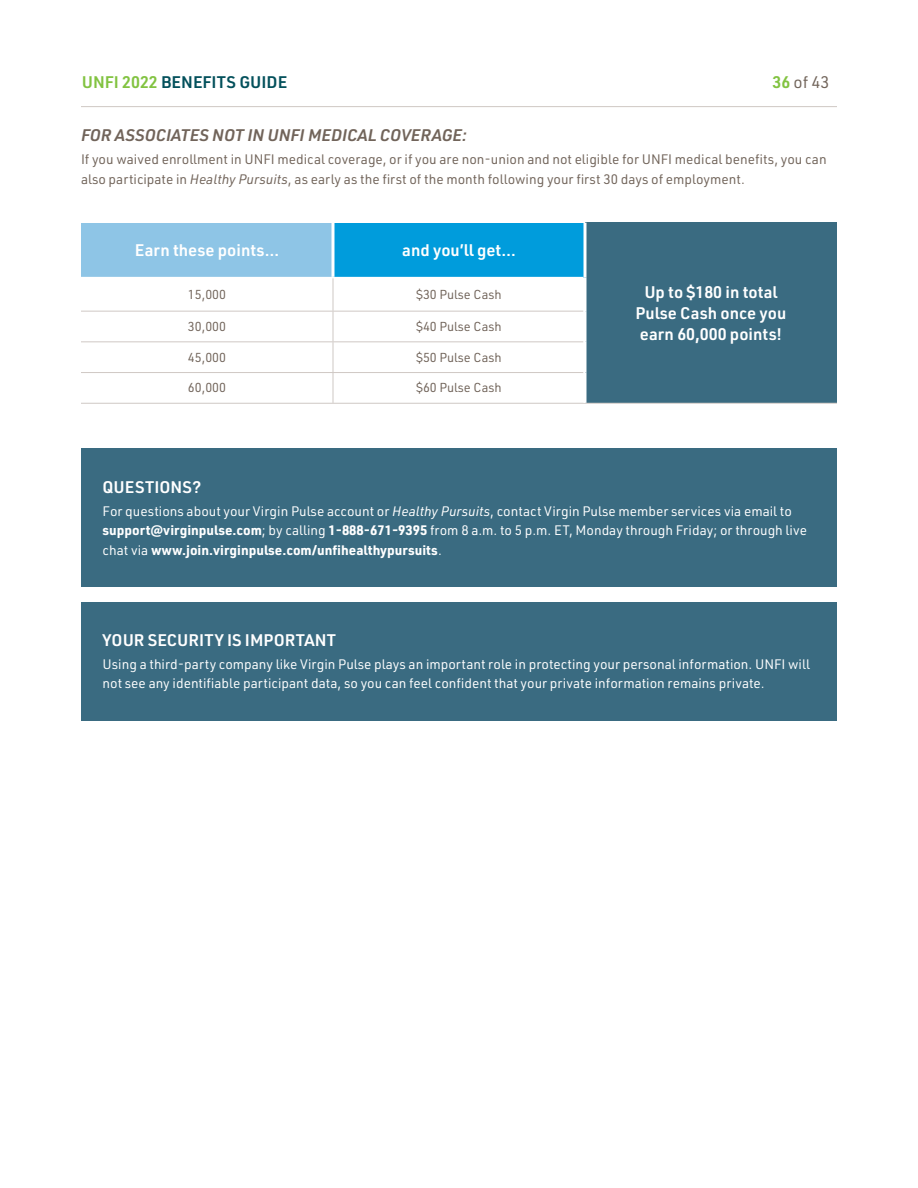
<style>
.page{position:relative;width:918px;height:1188px;background:#fff}
.page>*{position:absolute;margin:0;border:0;box-sizing:border-box;transform-origin:0 0}
.t1{font:600 16.5px/21px "URWDIN";color:#fff;text-align:center}
.t2{font:italic 600 16.5px "URWDIN";color:#71645a}
.t3{font:600 16.5px "URWDIN";color:#03505b}
.t4{font:16.5px "URWDIN";color:#71645a}
.t5{font:13.5px/19.5px "URWDIN";color:#fff}
.t6{font:13.5px/19.5px "URWDIN";color:#71645a}
.t7{font:12.75px "URWDIN";color:#71645a}
.s1{color:#82c341}
.s2{font-weight:600;color:#82c341}
.s3{font-style:italic}
.s4{font-weight:700}
</style>
<div class="page">
<div style="left:81px;top:223px;width:252px;height:55px;background:#8ec5e6"></div>
<div style="left:333px;top:223px;width:252px;height:55px;background:#009cdc"></div>
<div style="left:585px;top:223px;width:252px;height:180px;background:#3a6b81"></div>
<hr style="left:81px;top:277px;width:252px;height:1px;background:#fff">
<hr style="left:333px;top:277px;width:251px;height:1px;background:#fff">
<hr style="left:332px;top:223px;width:2px;height:54px;background:#fff">
<hr style="left:333px;top:278px;width:1px;height:33px;background:#cfc8c4">
<hr style="left:81px;top:311px;width:252px;height:1px;background:#cfc8c4">
<hr style="left:333px;top:311px;width:251px;height:1px;background:#cfc8c4">
<svg style="left:333px;top:312px;width:1px;height:29px"></svg>
<hr style="left:81px;top:341px;width:252px;height:1px;background:#cfc8c4">
<hr style="left:333px;top:341px;width:251px;height:1px;background:#cfc8c4">
<hr style="left:333px;top:342px;width:1px;height:30px;background:#cfc8c4">
<hr style="left:81px;top:372px;width:252px;height:1px;background:#cfc8c4">
<hr style="left:333px;top:372px;width:251px;height:1px;background:#cfc8c4">
<hr style="left:333px;top:373px;width:1px;height:30px;background:#cfc8c4">
<hr style="left:81px;top:403px;width:252px;height:1px;background:#cfc8c4">
<hr style="left:333px;top:403px;width:252px;height:1px;background:#cfc8c4">
<hr style="left:585px;top:403px;width:252px;height:1px;background:#cfc8c4">
<hr style="left:584px;top:223px;width:2px;height:55px;background:#fff">
<hr style="left:584px;top:278px;width:2px;height:33px;background:#fff">
<hr style="left:584px;top:311px;width:2px;height:31px;background:#fff">
<hr style="left:584px;top:342px;width:2px;height:31px;background:#fff">
<hr style="left:584px;top:373px;width:2px;height:30px;background:#fff">
<div style="left:81px;top:449px;width:756px;height:138px;background:#3a6b81"></div>
<div style="left:81px;top:602px;width:756px;height:119px;background:#3a6b81"></div>
<hr style="left:81px;top:106px;width:756px;height:1px;background:#cfc8c4">
<p class="t3" style="left:82px;top:71px;width:207px"><span class="s1">UNFI 2022</span> BENEFITS GUIDE</p>
<p class="t4" style="left:773px;top:71px;width:58px"><span class="s2">36</span> of 43</p>
<p class="t2" style="left:81px;top:124px;width:388px">FOR ASSOCIATES NOT IN UNFI MEDICAL COVERAGE:</p>
<p class="t6" style="left:81px;top:149px;width:747px">If you waived enrollment in UNFI medical coverage, or if you are non-union and not eligible for UNFI medical benefits, you can also participate in <span class="s3">Healthy Pursuits</span>, as early as the first of the month following your first 30 days of employment.</p>
<p class="t1" style="left:135px;top:239px;width:146px">Earn these points…</p>
<p class="t1" style="left:402px;top:239px;width:115px">and you’ll get…</p>
<p class="t7" style="left:188px;top:286px;width:40px">15,000</p>
<p class="t7" style="left:416px;top:286px;width:87px">$30 Pulse Cash</p>
<p class="t7" style="left:188px;top:318px;width:40px">30,000</p>
<p class="t7" style="left:416px;top:318px;width:87px">$40 Pulse Cash</p>
<p class="t7" style="left:188px;top:349px;width:40px">45,000</p>
<p class="t7" style="left:416px;top:349px;width:87px">$50 Pulse Cash</p>
<p class="t7" style="left:188px;top:380px;width:40px">60,000</p>
<p class="t7" style="left:416px;top:380px;width:87px">$60 Pulse Cash</p>
<p class="t1" style="left:636px;top:281px;width:152px">Up to $180 in total<br>Pulse Cash once you earn 60,000 points!</p>
<p class="t1" style="left:103px;top:476px;width:100px">QUESTIONS?</p>
<p class="t5" style="left:103px;top:501px;width:706px">For questions about your Virgin Pulse account or <span class="s3">Healthy Pursuits</span>, contact Virgin Pulse member services via email to <span class="s4">support@virginpulse.com</span>; by calling <span class="s4">1-888-671-9395</span> from 8 a.m. to 5 p.m. ET, Monday through Friday; or through live chat via <span class="s4">www.join.virginpulse.com/unfihealthypursuits</span>.</p>
<p class="t1" style="left:103px;top:629px;width:235px">YOUR SECURITY IS IMPORTANT</p>
<p class="t5" style="left:103px;top:654px;width:709px">Using a third-party company like Virgin Pulse plays an important role in protecting your personal information. UNFI will not see any identifiable participant data, so you can feel confident that your private information remains private.</p>
</div>
